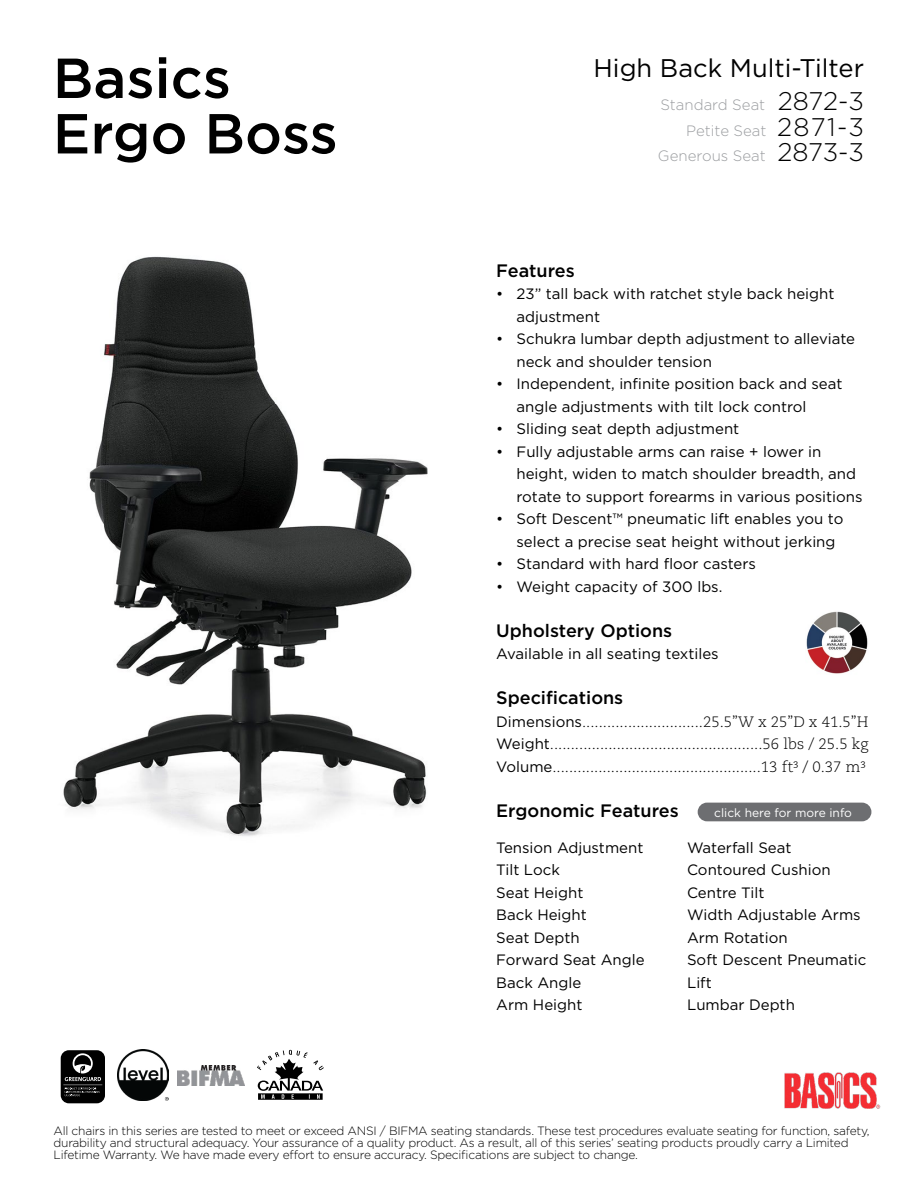
<style>
.page{position:relative;width:918px;height:1188px;background:#fff}
.page>*{position:absolute;margin:0;border:0;box-sizing:border-box;transform-origin:0 0}
.t1{font:500 56.25px/55.5px "Gotham";color:#000}
.t2{font:25.5px "Gotham";color:#000}
.t3{font:500 18px "Gotham";color:#000}
.t4{font:15px/22.5px "Gotham";color:#000}
.t5{font:300 15px/22.5px "Caecilia LT Std";color:#000;text-align:justify}
.t6{font:300 15px/25.5px "Gotham";color:#9b9da0;text-align:right}
.t7{font:300 12px/12px "Gotham";letter-spacing:-.02em;color:#000}
.t8{font:12px "Gotham";color:#fff}
.s1{font-size:25.5px;color:#000}
.s2{font-family:"Gotham";font-weight:400}
</style>
<div class="page">
<div style="left:698px;top:803px;width:173px;height:18px;background:#6d6e71;border-radius:9px"></div>
<img style="left:118px;top:1049px;width:51px;height:52px">
<svg style="left:257px;top:1050px;width:67px;height:50px"></svg>
<img style="left:177px;top:1066px;width:67px;height:19px">
<svg style="left:61px;top:1050px;width:44px;height:53px;background:#292929"></svg>
<img style="left:784px;top:1072px;width:96px;height:37px">
<img style="left:63px;top:256px;width:365px;height:580px">
<img style="left:806px;top:611px;width:62px;height:63px">
<h1 class="t1" style="left:53px;top:50px;width:286px">Basics<br>Ergo Boss</h1>
<h2 class="t2" style="left:594px;top:52px;width:272px">High Back Multi-Tilter</h2>
<p class="t6" style="left:658px;top:92px;width:208px">Standard Seat <span class="s1">2872-3<br></span>Petite Seat <span class="s1">2871-3<br></span>Generous Seat <span class="s1">2873-3</span></p>
<p class="t3" style="left:496px;top:259px;width:80px">Features</p>
<p class="t4" style="left:517px;top:282px;width:319px;text-indent:-20px">• 23” tall back with ratchet style back height adjustment</p>
<p class="t4" style="left:517px;top:327px;width:340px;text-indent:-20px">• Schukra lumbar depth adjustment to alleviate neck and shoulder tension</p>
<p class="t4" style="left:517px;top:372px;width:328px;text-indent:-20px">• Independent, infinite position back and seat angle adjustments with tilt lock control</p>
<p class="t4" style="left:496px;top:417px;width:245px">• Sliding seat depth adjustment</p>
<p class="t4" style="left:517px;top:440px;width:348px;text-indent:-20px">• Fully adjustable arms can raise + lower in height, widen to match shoulder breadth, and rotate to support forearms in various positions</p>
<p class="t4" style="left:517px;top:507px;width:328px;text-indent:-20px">• Soft Descent™ pneumatic lift enables you to select a precise seat height without jerking</p>
<p class="t4" style="left:496px;top:552px;width:261px">• Standard with hard floor casters</p>
<p class="t4" style="left:496px;top:575px;width:228px">• Weight capacity of 300 lbs.</p>
<p class="t3" style="left:496px;top:619px;width:178px">Upholstery Options</p>
<p class="t4" style="left:496px;top:642px;width:224px">Available in all seating textiles</p>
<p class="t3" style="left:496px;top:686px;width:129px">Specifications</p>
<p class="t5" style="left:496px;top:711px;width:374px"><span class="s2">Dimensions</span>.............................25.5”W x 25”D x 41.5”H <span class="s2">Weight</span>...................................................56 lbs / 25.5 kg <span class="s2">Volume</span>..................................................13 ft³ / 0.37 m³</p>
<p class="t3" style="left:496px;top:799px;width:184px">Ergonomic Features</p>
<p class="t4" style="left:496px;top:836px;width:150px">Tension Adjustment<br>Tilt Lock<br>Seat Height<br>Back Height<br>Seat Depth<br>Forward Seat Angle<br>Back Angle<br>Arm Height</p>
<p class="t4" style="left:687px;top:836px;width:181px">Waterfall Seat<br>Contoured Cushion<br>Centre Tilt<br>Width Adjustable Arms<br>Arm Rotation<br>Soft Descent Pneumatic<br>Lift<br>Lumbar Depth</p>
<p class="t8" style="left:714px;top:805px;width:139px">click here for more info</p>
<p class="t7" style="left:54px;top:1124px;width:818px">All chairs in this series are tested to meet or exceed ANSI / BIFMA seating standards. These test procedures evaluate seating for function, safety, durability and structural adequacy. Your assurance of a quality product. As a result, all of this series’ seating products proudly carry a Limited<br>Lifetime Warranty. We have made every effort to ensure accuracy. Specifications are subject to change.</p>
</div>
